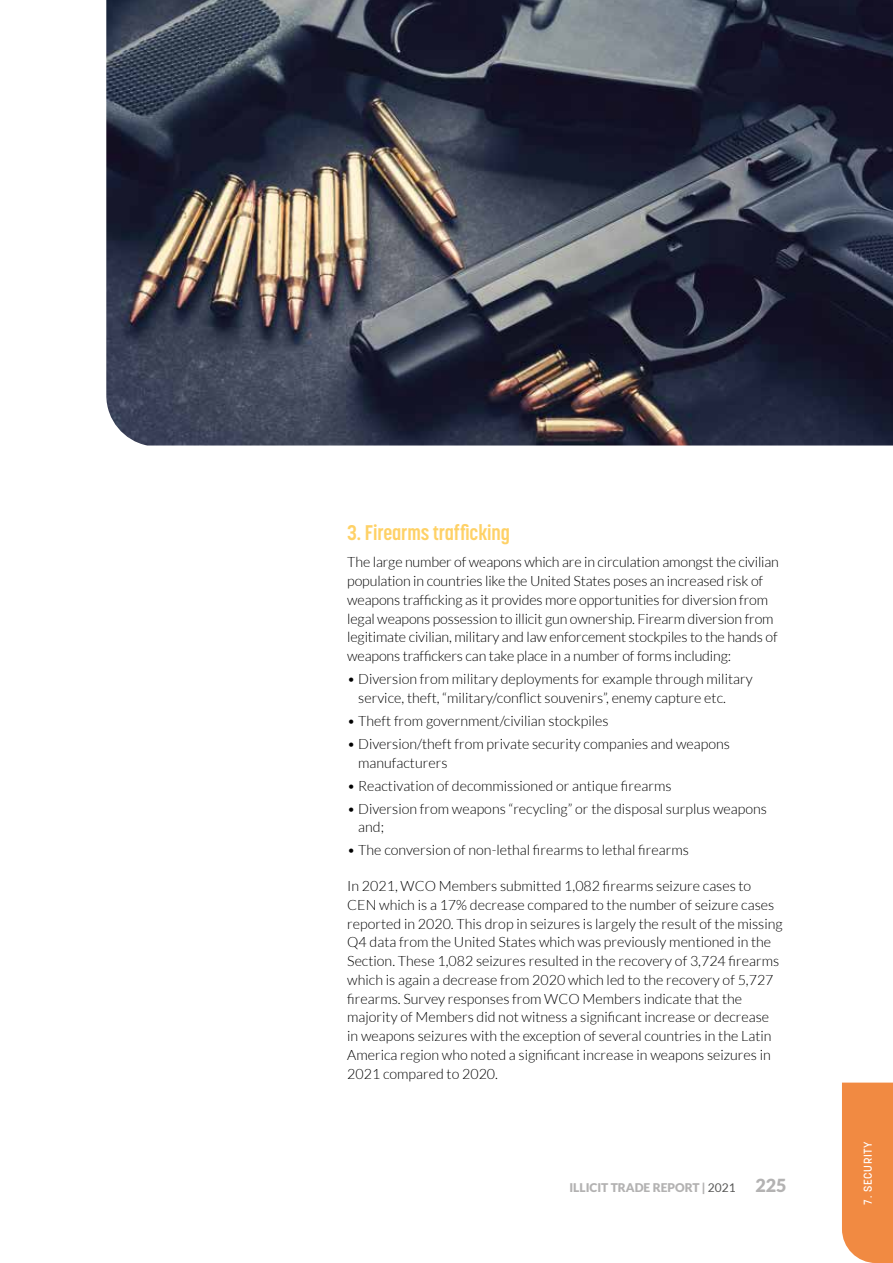
<style>
.page{position:relative;width:893px;height:1263px;background:#fff}
.page>*{position:absolute;margin:0;border:0;box-sizing:border-box;transform-origin:0 0}
.t1{font:700 21px "Korolev Condensed";letter-spacing:-.005em;color:#fed166}
.t2{font:300 14.25px/18.8px "Lato";color:#000}
.t3{font:900 12px "Lato";color:#b3b2b2}
.t4{font:500 11.25px "Korolev";letter-spacing:.06em;color:#fff}
.s1{font-weight:400;color:#575756}
.s2{font-size:18px}
</style>
<div class="page">
<div style="left:842px;top:1082px;width:51px;height:181px;background:#f18a42"></div>
<img style="left:106px;top:0;width:787px;height:445px">
<h1 class="t1" style="left:347px;top:520px;width:164px">3. Firearms trafficking</h1>
<p class="t2" style="left:347px;top:553px;width:433px">The large number of weapons which are in circulation amongst the civilian population in countries like the United States poses an increased risk of weapons trafficking as it provides more opportunities for diversion from legal weapons possession to illicit gun ownership. Firearm diversion from legitimate civilian, military and law enforcement stockpiles to the hands of weapons traffickers can take place in a number of forms including:</p>
<p class="t2" style="left:358px;top:670px;width:396px;text-indent:-11px">• Diversion from military deployments for example through military service, theft, “military/conflict souvenirs”, enemy capture etc.</p>
<p class="t2" style="left:347px;top:711px;width:263px">• Theft from government/civilian stockpiles</p>
<p class="t2" style="left:358px;top:734px;width:373px;text-indent:-11px">• Diversion/theft from private security companies and weapons manufacturers</p>
<p class="t2" style="left:347px;top:776px;width:326px">• Reactivation of decommissioned or antique firearms</p>
<p class="t2" style="left:358px;top:799px;width:410px;text-indent:-11px">• Diversion from weapons “recycling” or the disposal surplus weapons and;</p>
<p class="t2" style="left:347px;top:841px;width:343px">• The conversion of non-lethal firearms to lethal firearms</p>
<p class="t2" style="left:347px;top:877px;width:437px">In 2021, WCO Members submitted 1,082 firearms seizure cases to CEN which is a 17% decrease compared to the number of seizure cases reported in 2020. This drop in seizures is largely the result of the missing Q4 data from the United States which was previously mentioned in the Section. These 1,082 seizures resulted in the recovery of 3,724 firearms which is again a decrease from 2020 which led to the recovery of 5,727 firearms. Survey responses from WCO Members indicate that the majority of Members did not witness a significant increase or decrease in weapons seizures with the exception of several countries in the Latin America region who noted a significant increase in weapons seizures in 2021 compared to 2020.</p>
<p class="t3" style="left:569px;top:1181px;width:219px">ILLICIT TRADE REPORT | <span class="s1">2021</span> <span class="s2">225</span></p>
<p class="t4" style="left:861px;top:1204px;width:65px;rotate:-90deg">7. SECURITY</p>
</div>
